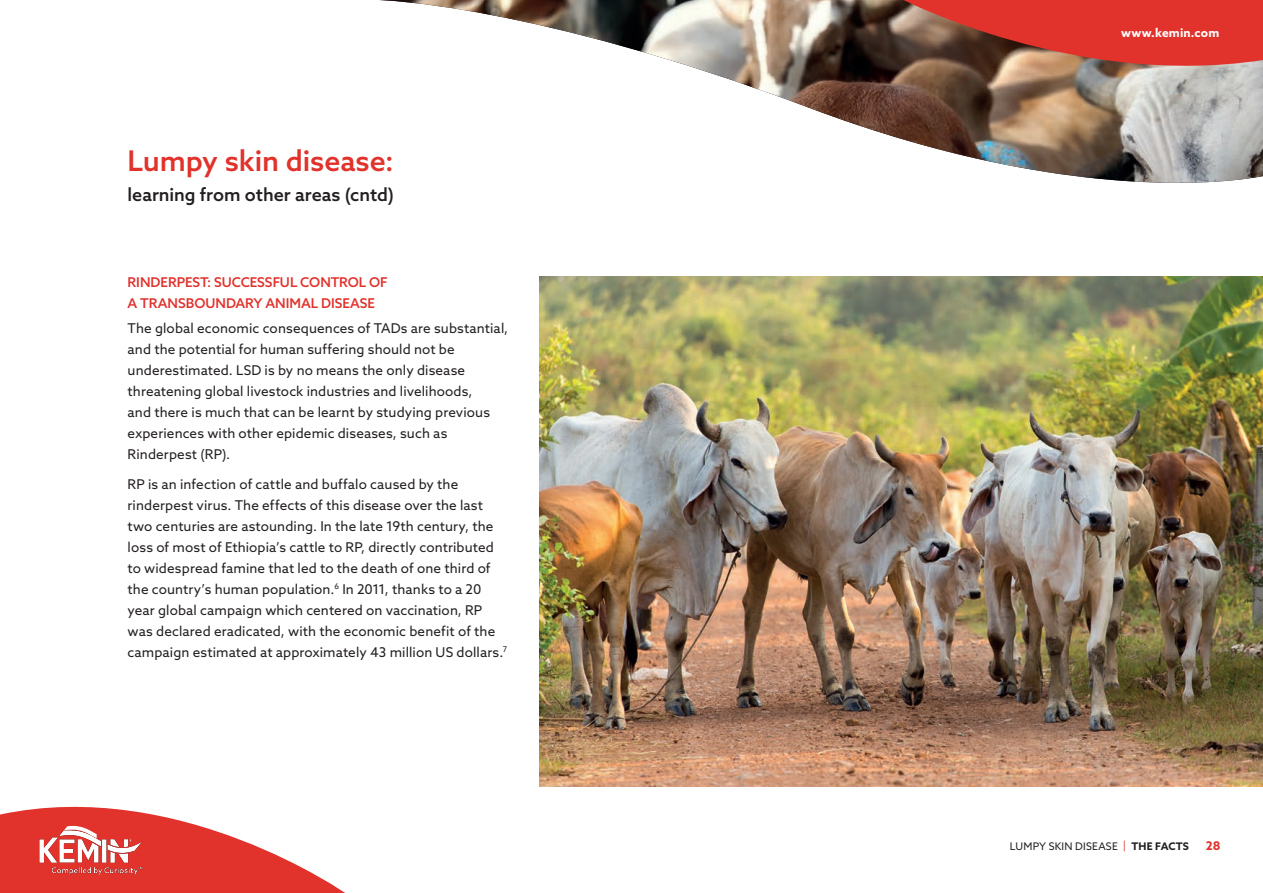
<style>
.page{position:relative;width:1263px;height:893px;background:#fff}
.page>*{position:absolute;margin:0;border:0;box-sizing:border-box;transform-origin:0 0}
.t1{font:500 28.5px "Azo Sans";letter-spacing:-.005em;color:#e1322c}
.t2{font:500 18px "Azo Sans";color:#231f20}
.t3{font:13.5px/21px "Azo Sans";letter-spacing:.01em;color:#231f20}
.t4{font:500 13.5px/21px "Azo Sans";color:#e1322c}
.t5{font:700 12px "Azo Sans";letter-spacing:.015em;color:#fff}
.t6{font:700 12px "Azo Sans";color:#e1322c}
.t7{font:10.5px "Azo Sans";letter-spacing:.02em;color:#231f20}
.s1{color:#e1322c}
.s2{font-weight:700}
</style>
<div class="page">
<img style="left:379px;top:0;width:884px;height:183px">
<svg style="left:904px;top:0;width:359px;height:89px"></svg>
<svg style="left:0;top:806px;width:345px;height:87px"></svg>
<img style="left:539px;top:276px;width:724px;height:511px">
<img style="left:40px;top:830px;width:103px;height:44px">
<h1 class="t1" style="left:128px;top:142px;width:267px">Lumpy skin disease:</h1>
<h2 class="t2" style="left:128px;top:183px;width:268px">learning from other areas (cntd)</h2>
<p class="t4" style="left:128px;top:272px;width:262px">RINDERPEST: SUCCESSFUL CONTROL OF<br>A TRANSBOUNDARY ANIMAL DISEASE</p>
<p class="t3" style="left:128px;top:318px;width:382px">The global economic consequences of TADs are substantial, and the potential for human suffering should not be underestimated. LSD is by no means the only disease threatening global livestock industries and livelihoods,<br>and there is much that can be learnt by studying previous experiences with other epidemic diseases, such as Rinderpest (RP).</p>
<p class="t3" style="left:128px;top:473px;width:381px">RP is an infection of cattle and buffalo caused by the rinderpest virus. The effects of this disease over the last two centuries are astounding. In the late 19th century, the loss of most of Ethiopia’s cattle to RP, directly contributed to widespread famine that led to the death of one third of the country’s human population.<sup>6</sup> In 2011, thanks to a 20 year global campaign which centered on vaccination, RP was declared eradicated, with the economic benefit of the campaign estimated at approximately 43 million US dollars.<sup>7</sup></p>
<p class="t5" style="left:1121px;top:24px;width:100px">www.kemin.com</p>
<p class="t7" style="left:1010px;top:840px;width:181px">LUMPY SKIN DISEASE <span class="s1">|</span> <span class="s2">THE FACTS</span></p>
<p class="t6" style="left:1206px;top:838px;width:16px">28</p>
</div>
